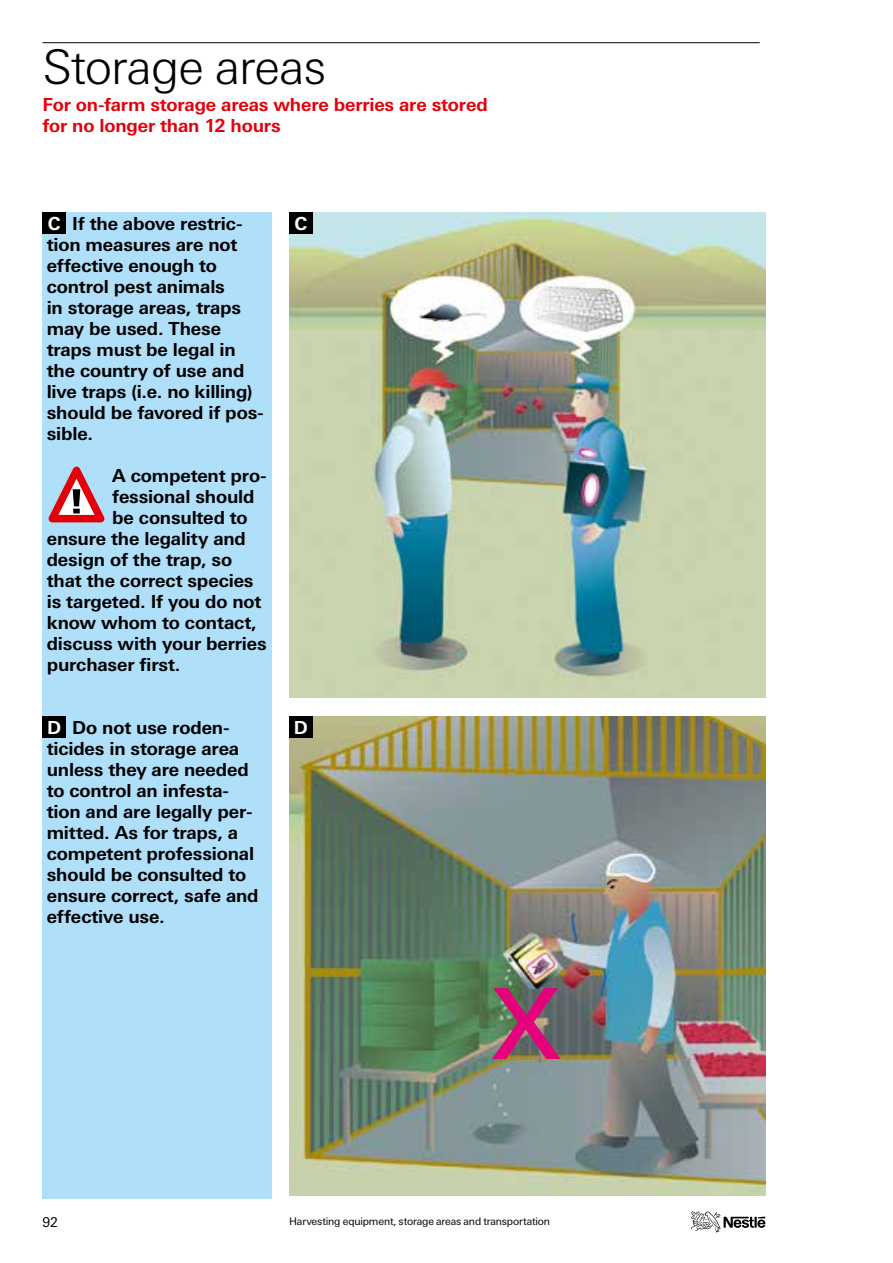
<style>
.page{position:relative;width:893px;height:1263px;background:#fff}
.page>*{position:absolute;margin:0;border:0;box-sizing:border-box;transform-origin:0 0}
.t1{font:500 97.95px "LT Univers Basic";color:#e5007c}
.t2{font:300 48px "LT Univers Basic";letter-spacing:-.02em;color:#000}
.t3{font:700 18px/21px "LT Univers Basic";letter-spacing:-.01em;color:#000}
.t4{font:700 18px/21px "LT Univers Basic";letter-spacing:-.01em;color:#e3000b}
.t5{font:700 18px "LT Univers Basic";color:#fff}
.t6{font:13.5px "LT Univers Basic";color:#000}
.t7{font:10.5px "LT Univers Basic";letter-spacing:-.015em;color:#000}
</style>
<div class="page">
<img style="left:289px;top:213px;width:476px;height:484px">
<img style="left:289px;top:716px;width:476px;height:480px">
<div style="left:43px;top:213px;width:229px;height:986px;background:#afdff9"></div>
<div style="left:289px;top:213px;width:24px;height:21px;background:#000"></div>
<hr style="left:43px;top:42px;width:717px;height:1px;background:#000">
<svg style="left:48px;top:467px;width:56px;height:55px"></svg>
<div style="left:43px;top:213px;width:23px;height:21px;background:#000"></div>
<div style="left:289px;top:716px;width:24px;height:22px;background:#000"></div>
<div style="left:43px;top:716px;width:23px;height:22px;background:#000"></div>
<svg style="left:691px;top:1211px;width:74px;height:21px"></svg>
<h2 class="t2" style="left:43px;top:39px;width:285px">Storage areas</h2>
<p class="t4" style="left:43px;top:94px;width:447px">For on-farm storage areas where berries are stored for no longer than 12 hours</p>
<p class="t5" style="left:48px;top:212px;width:14px">C</p>
<p class="t5" style="left:294px;top:212px;width:14px">C</p>
<p class="t3" style="left:47px;top:213px;width:218px;text-indent:26px">If the above restric&shy;tion measures are not effective enough to control pest animals<br>in storage areas, traps may be used. These traps must be legal in the country of use and live traps (i.e. no killing) should be favored if pos&shy;sible.</p>
<p class="t3" style="left:112px;top:465px;width:156px">A competent pro-</p>
<p class="t3" style="left:112px;top:486px;width:144px">fessional should</p>
<p class="t3" style="left:112px;top:507px;width:137px">be consulted to</p>
<p class="t3" style="left:47px;top:528px;width:201px">ensure the legality and</p>
<p class="t3" style="left:47px;top:549px;width:187px">design of the trap, so</p>
<p class="t3" style="left:47px;top:570px;width:208px">that the correct species</p>
<p class="t3" style="left:47px;top:591px;width:216px">is targeted. If you do not</p>
<p class="t3" style="left:47px;top:612px;width:212px">know whom to contact,</p>
<p class="t3" style="left:47px;top:633px;width:221px">discuss with your berries</p>
<p class="t3" style="left:47px;top:654px;width:135px">purchaser first.</p>
<p class="t5" style="left:47px;top:716px;width:16px">D</p>
<p class="t5" style="left:294px;top:716px;width:16px">D</p>
<p class="t3" style="left:47px;top:717px;width:213px;text-indent:26px">Do not use roden&shy;ticides in storage area unless they are needed to control an infesta&shy;tion and are legally per&shy;mitted. As for traps, a competent professional should be consulted to ensure correct, safe and effective use.</p>
<h1 class="t1" style="left:492px;top:967px;width:70px">X</h1>
<p class="t6" style="left:43px;top:1215px;width:17px">92</p>
<p class="t7" style="left:289px;top:1215px;width:263px">Harvesting equipment, storage areas and transportation</p>
</div>
